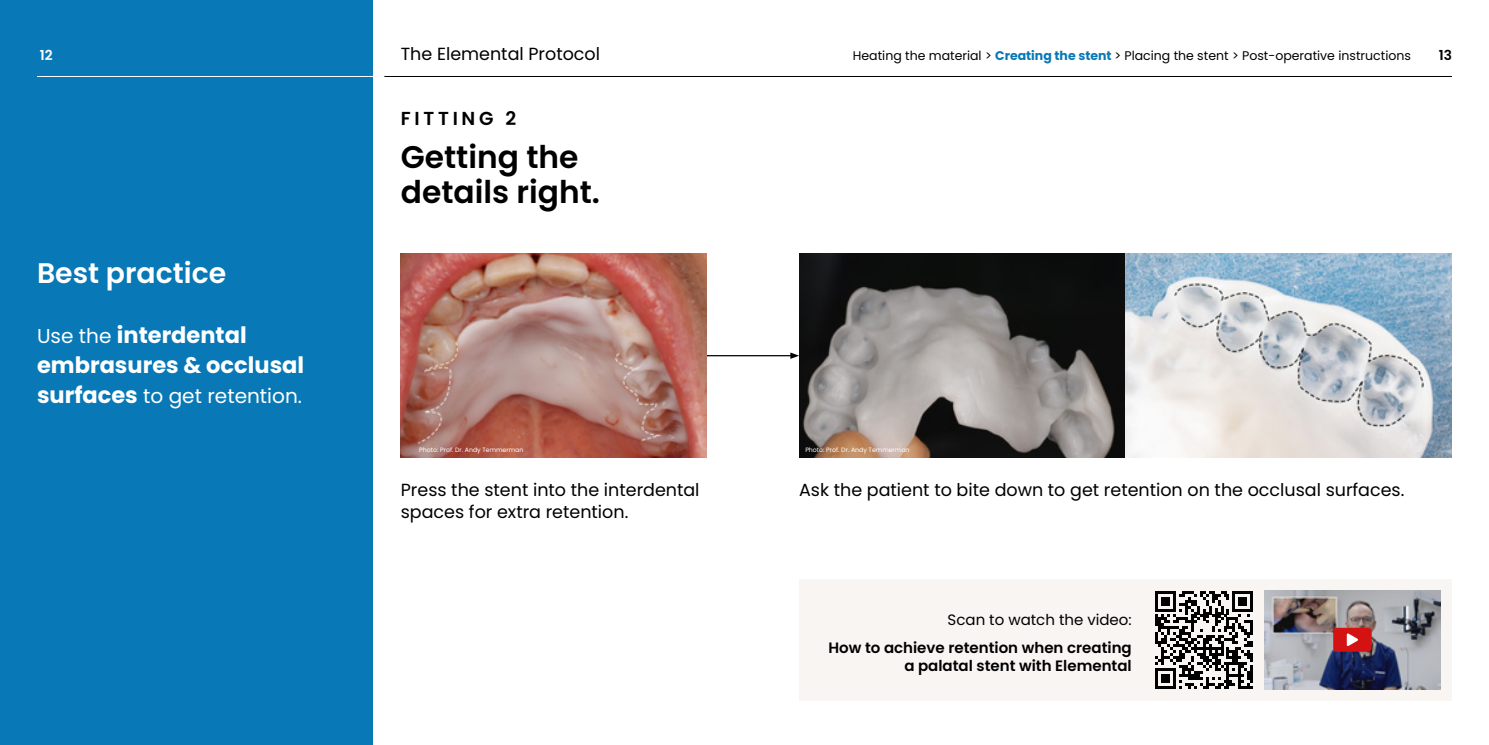
<style>
.page{position:relative;width:1489px;height:745px;background:#fff}
.page>*{position:absolute;margin:0;border:0;box-sizing:border-box;transform-origin:0 0}
.t1{font:600 31.25px/35px "Poppins";color:#000}
.t2{font:600 28.25px "Poppins";color:#fff}
.t3{font:700 22.5px/30px "Poppins";color:#fff}
.t4{font:20.12px "Poppins";color:#fff}
.t5{font:600 18.75px "Poppins";letter-spacing:.2em;color:#000}
.t6{font:17.5px/22.5px "Poppins";color:#000}
.t7{font:600 15px/18px "Poppins";color:#000;text-align:right}
.t8{font:15px "Poppins";color:#000}
.t9{font:600 13.75px "Poppins";color:#fff}
.t10{font:600 13.75px "Poppins";color:#000}
.t11{font:12.5px "Poppins";color:#000}
.t12{font:6.25px "Poppins";color:#fff}
.s1{font-weight:700;color:#0879b6}
.s2{font-weight:400;font-size:20.12px}
.s3{font-weight:700;font-size:22.5px}
</style>
<div class="page">
<hr style="left:706px;top:355px;width:86px;height:1px;background:#000">
<svg style="left:790px;top:352px;width:9px;height:6px"></svg>
<img style="left:401px;top:253px;width:305px;height:204px">
<hr style="left:372px;top:76px;width:1079px;height:1px;background:#000">
<img style="left:799px;top:253px;width:652px;height:204px">
<div style="left:799px;top:578px;width:652px;height:122px;background:#f9f5f3"></div>
<svg style="left:1155px;top:591px;width:98px;height:97px"></svg>
<img style="left:1264px;top:590px;width:176px;height:98px">
<div style="left:1332px;top:627px;width:39px;height:24px;background:#d41212;border-radius:4px"></div>
<svg style="left:1346px;top:633px;width:11px;height:13px"></svg>
<div style="left:0;top:0;width:372px;height:744px;background:#0879b6"></div>
<hr style="left:37px;top:76px;width:347px;height:1px;background:#fff">
<p class="t6" style="left:401px;top:43px;width:201px">The Elemental Protocol</p>
<p class="t9" style="left:40px;top:47px;width:14px">12</p>
<p class="t11" style="left:852px;top:49px;width:559px">Heating the material &gt; <span class="s1">Creating the stent</span> &gt; Placing the stent &gt; Post-operative instructions</p>
<p class="t10" style="left:1438px;top:47px;width:15px">13</p>
<h2 class="t2" style="left:37px;top:257px;width:191px">Best practice</h2>
<p class="t3" style="left:37px;top:320px;width:268px"><span class="s2">Use the</span> interdental embrasures &amp; occlusal</p>
<p class="t4" style="left:37px;top:384px;width:266px"><span class="s3">surfaces</span> to get retention.</p>
<p class="t5" style="left:401px;top:107px;width:117px">FITTING 2</p>
<h1 class="t1" style="left:401px;top:139px;width:201px">Getting the details right.</h1>
<p class="t12" style="left:419px;top:445px;width:106px">Photo: Prof. Dr. Andy Temmerman</p>
<p class="t6" style="left:401px;top:478px;width:300px">Press the stent into the interdental spaces for extra retention.</p>
<p class="t12" style="left:805px;top:445px;width:106px">Photo: Prof. Dr. Andy Temmerman</p>
<p class="t6" style="left:799px;top:478px;width:606px">Ask the patient to bite down to get retention on the occlusal surfaces.</p>
<p class="t8" style="left:947px;top:610px;width:186px">Scan to watch the video:</p>
<p class="t7" style="left:828px;top:638px;width:305px">How to achieve retention when creating a palatal stent with Elemental</p>
</div>
